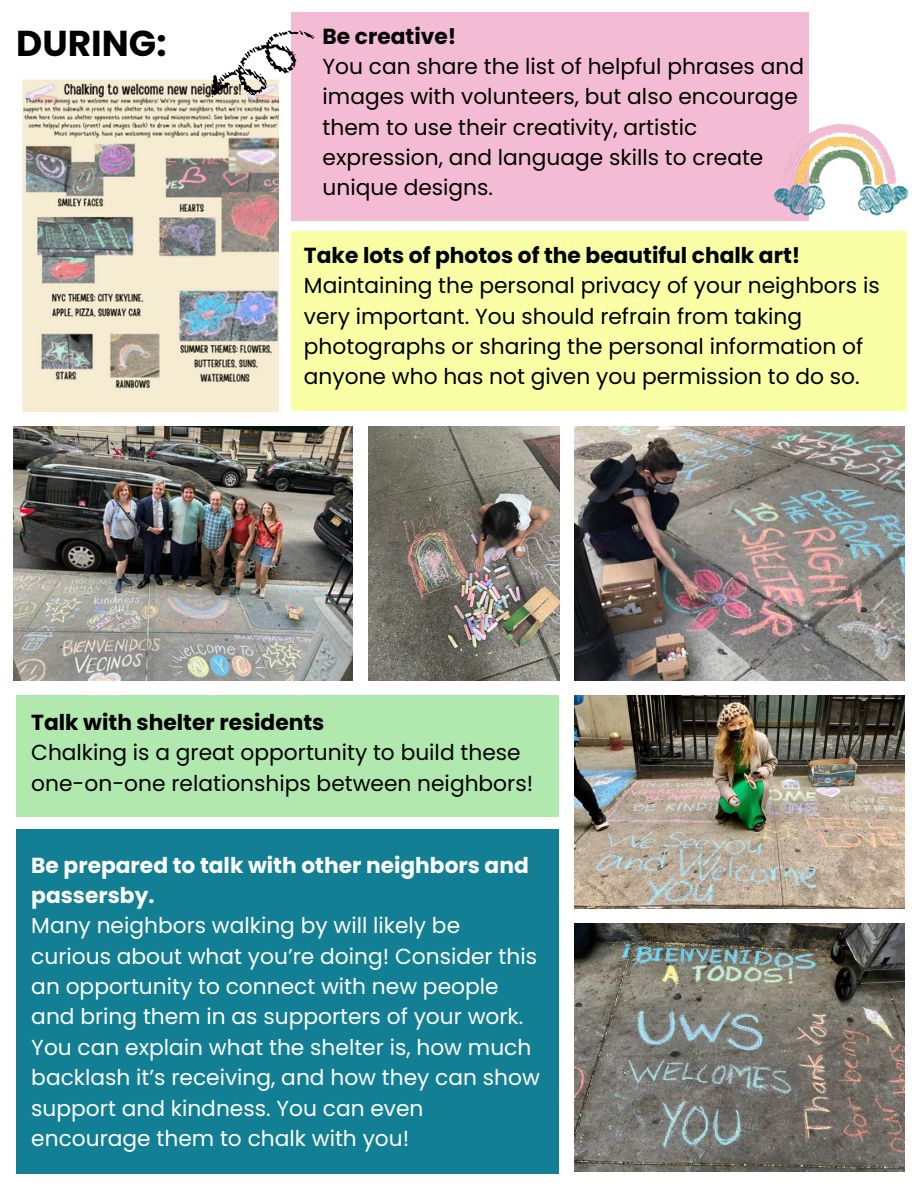
<style>
.page{position:relative;width:918px;height:1188px;background:#fff}
.page>*{position:absolute;margin:0;border:0;box-sizing:border-box;transform-origin:0 0}
.t1{font:700 36px "Poppins";color:#000}
.t2{font:21.75px/30.3px "Poppins";color:#000}
.t3{font:21.75px/30.3px "Poppins";color:#fff}
.t4{font:700 21.75px "Poppins";color:#000}
.t5{font:700 21.75px/30.3px "Poppins";color:#fff}
</style>
<div class="page">
<div style="left:291px;top:13px;width:518px;height:208px;background:#f4bcd4"></div>
<img style="left:22px;top:79px;width:257px;height:332px">
<div style="left:291px;top:232px;width:616px;height:179px;background:#f9ffa5"></div>
<img style="left:14px;top:426px;width:338px;height:254px">
<img style="left:368px;top:426px;width:192px;height:254px">
<img style="left:575px;top:426px;width:330px;height:254px">
<div style="left:16px;top:695px;width:543px;height:121px;background:#b0e8ad"></div>
<div style="left:16px;top:830px;width:543px;height:344px;background:#127f94"></div>
<svg style="left:203px;top:30px;width:112px;height:70px"></svg>
<img style="left:774px;top:124px;width:135px;height:92px">
<img style="left:575px;top:924px;width:330px;height:247px">
<img style="left:575px;top:695px;width:330px;height:214px">
<p class="t1" style="left:16px;top:18px;width:152px">DURING:</p>
<p class="t4" style="left:323px;top:21px;width:135px">Be creative!</p>
<p class="t2" style="left:323px;top:51px;width:483px">You can share the list of helpful phrases and images with volunteers, but also encourage them to use their creativity, artistic</p>
<p class="t2" style="left:323px;top:142px;width:442px">expression, and language skills to create unique designs.</p>
<p class="t4" style="left:304px;top:240px;width:498px">Take lots of photos of the beautiful chalk art!</p>
<p class="t2" style="left:304px;top:271px;width:577px">Maintaining the personal privacy of your neighbors is very important. You should refrain from taking photographs or sharing the personal information of anyone who has not given you permission to do so.</p>
<p class="t4" style="left:31px;top:707px;width:295px">Talk with shelter residents</p>
<p class="t2" style="left:31px;top:738px;width:503px">Chalking is a great opportunity to build these one-on-one relationships between neighbors!</p>
<p class="t5" style="left:31px;top:850px;width:499px">Be prepared to talk with other neighbors and passersby.</p>
<p class="t3" style="left:31px;top:910px;width:510px">Many neighbors walking by will likely be curious about what you’re doing! Consider this an opportunity to connect with new people and bring them in as supporters of your work.<br>You can explain what the shelter is, how much backlash it’s receiving, and how they can show support and kindness. You can even encourage them to chalk with you!</p>
</div>
